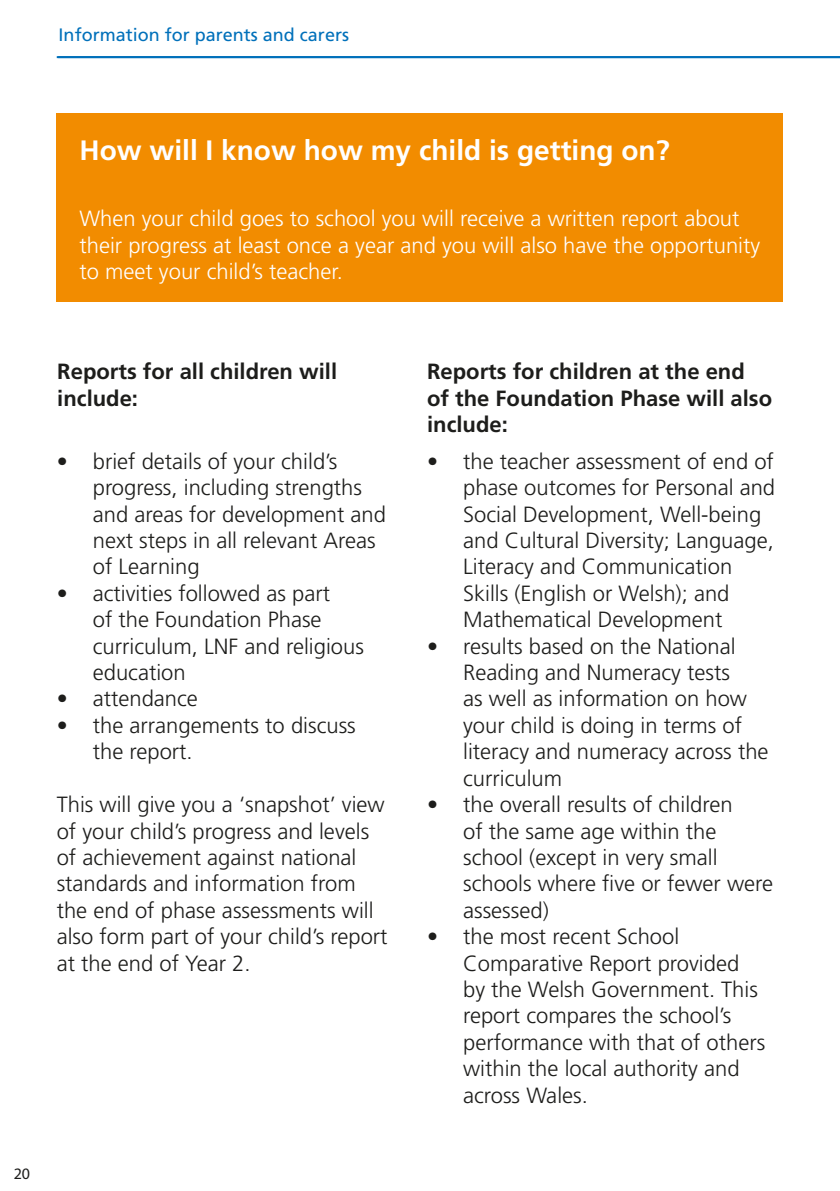
<style>
.page{position:relative;width:840px;height:1191px;background:#fff}
.page>*{position:absolute;margin:0;border:0;box-sizing:border-box;transform-origin:0 0}
.t1{font:700 28px "Frutiger LT Std";color:#fff}
.t2{font:300 22px/26.4px "Frutiger LT Std";color:#1d1d1b}
.t3{font:300 22px/26.4px "Frutiger LT Std";color:#fff}
.t4{font:700 22px/26.4px "Frutiger LT Std";color:#1d1d1b}
.t5{font:18px "Frutiger LT Std";color:#0070ba}
.t6{font:16px "Myriad Pro";color:#1d1d1b}
</style>
<div class="page">
<hr style="left:57px;top:56px;width:782px;height:2px;background:#0070ba">
<div style="left:57px;top:113px;width:725px;height:189px;background:#f28c00"></div>
<p class="t5" style="left:59px;top:24px;width:292px">Information for parents and carers</p>
<p class="t1" style="left:79px;top:134px;width:591px">How will I know how my child is getting on?</p>
<p class="t3" style="left:79px;top:206px;width:682px">When your child goes to school you will receive a written report about their progress at least once a year and you will also have the opportunity to meet your child’s teacher.</p>
<p class="t6" style="left:14px;top:1163px;width:18px">20</p>
<p class="t4" style="left:57px;top:359px;width:281px">Reports for all children will include:</p>
<p class="t4" style="left:427px;top:359px;width:346px">Reports for children at the end of the Foundation Phase will also include:</p>
<p class="t2" style="left:93px;top:448px;width:294px;text-indent:-36px">• brief details of your child’s progress, including strengths and areas for development and next steps in all relevant Areas of Learning</p>
<p class="t2" style="left:93px;top:580px;width:272px;text-indent:-36px">• activities followed as part<br>of the Foundation Phase curriculum, LNF and religious education</p>
<p class="t2" style="left:57px;top:686px;width:143px">• attendance</p>
<p class="t2" style="left:93px;top:712px;width:264px;text-indent:-36px">• the arrangements to discuss the report.</p>
<p class="t2" style="left:57px;top:791px;width:332px">This will give you a ‘snapshot’ view of your child’s progress and levels of achievement against national standards and information from the end of phase assessments will also form part of your child’s report at the end of Year 2.</p>
<p class="t2" style="left:463px;top:448px;width:313px;text-indent:-36px">• the teacher assessment of end of phase outcomes for Personal and<br>Social Development, Well-being and Cultural Diversity; Language,<br>Literacy and Communication<br>Skills (English or Welsh); and<br>Mathematical Development</p>
<p class="t2" style="left:463px;top:633px;width:307px;text-indent:-36px">• results based on the National<br>Reading and Numeracy tests<br>as well as information on how your child is doing in terms of literacy and numeracy across the curriculum</p>
<p class="t2" style="left:463px;top:791px;width:311px;text-indent:-36px">• the overall results of children<br>of the same age within the school (except in very small schools where five or fewer were assessed)</p>
<p class="t2" style="left:463px;top:923px;width:303px;text-indent:-36px">• the most recent School<br>Comparative Report provided by the Welsh Government. This report compares the school’s performance with that of others within the local authority and across Wales.</p>
</div>
